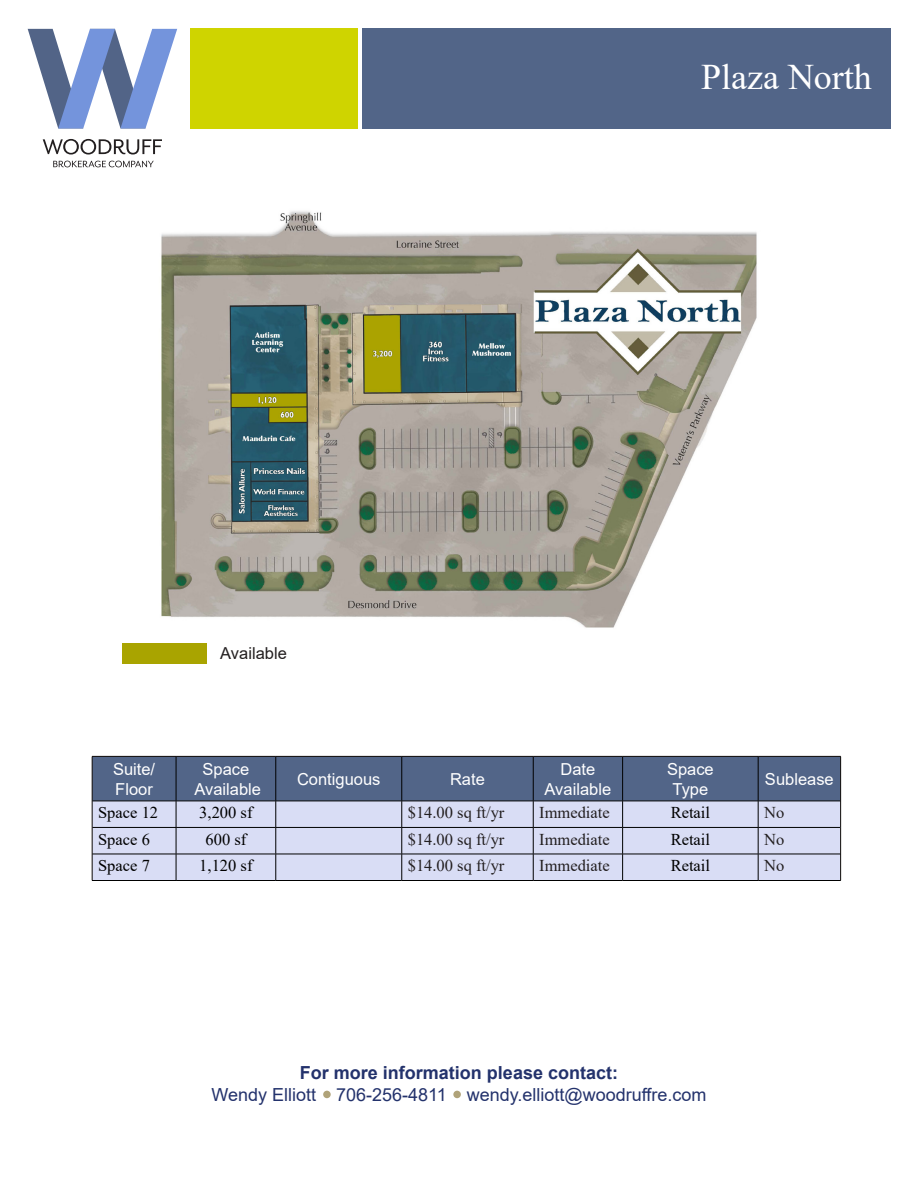
<style>
.page{position:relative;width:918px;height:1188px;background:#fff}
.page>*{position:absolute;margin:0;border:0;box-sizing:border-box;transform-origin:0 0}
.t1{font:36px "Times New Roman";color:#fff}
.t2{font:18px "Arial";color:#23326c}
.t3{font:700 18px "Arial";color:#23326c}
.t4{font:16.5px "Times New Roman";color:#231f20}
.t5{font:16.5px/19.8px "Arial";color:#fff}
.t6{font:16.5px "Times New Roman";color:#000}
.t7{font:16.5px "Arial";color:#231f20}
</style>
<div class="page">
<div style="left:363px;top:29px;width:528px;height:100px;background:#526588"></div>
<img style="left:161px;top:211px;width:596px;height:417px">
<svg style="left:92px;top:756px;width:749px;height:124px;background:#a1aac5"></svg>
<hr style="left:92px;top:880px;width:84px;height:1px;background:#000">
<hr style="left:176px;top:880px;width:100px;height:1px;background:#000">
<hr style="left:276px;top:880px;width:126px;height:1px;background:#000">
<hr style="left:402px;top:880px;width:131px;height:1px;background:#000">
<hr style="left:533px;top:880px;width:90px;height:1px;background:#000">
<hr style="left:623px;top:880px;width:135px;height:1px;background:#000">
<hr style="left:758px;top:880px;width:83px;height:1px;background:#000">
<div style="left:122px;top:644px;width:84px;height:20px;background:#a9a400"></div>
<div style="left:323px;top:1091px;width:8px;height:7px;background:#b0a379;border-radius:50%"></div>
<div style="left:453px;top:1091px;width:8px;height:7px;background:#b0a379;border-radius:50%"></div>
<div style="left:190px;top:29px;width:168px;height:100px;background:#cfd400"></div>
<svg style="left:28px;top:29px;width:149px;height:99px"></svg>
<svg style="left:43px;top:139px;width:119px;height:16px"></svg>
<svg style="left:53px;top:161px;width:101px;height:6px"></svg>
<p class="t1" style="left:701px;top:52px;width:172px">Plaza North</p>
<p class="t7" style="left:220px;top:642px;width:68px">Available</p>
<p class="t5" style="left:113px;top:759px;width:44px">Suite/<br>Floor</p>
<p class="t5" style="left:203px;top:759px;width:48px">Space</p>
<p class="t5" style="left:194px;top:779px;width:68px">Available</p>
<p class="t5" style="left:297px;top:769px;width:85px">Contiguous</p>
<p class="t5" style="left:450px;top:769px;width:36px">Rate</p>
<p class="t5" style="left:561px;top:759px;width:36px">Date</p>
<p class="t5" style="left:545px;top:779px;width:68px">Available</p>
<p class="t5" style="left:667px;top:759px;width:48px">Space</p>
<p class="t5" style="left:673px;top:779px;width:37px">Type</p>
<p class="t5" style="left:765px;top:769px;width:70px">Sublease</p>
<p class="t6" style="left:98px;top:801px;width:62px">Space 12</p>
<p class="t6" style="left:199px;top:801px;width:55px">3,200 sf</p>
<p class="t4" style="left:408px;top:801px;width:98px">$14.00 sq ft/yr</p>
<p class="t4" style="left:539px;top:801px;width:72px">Immediate</p>
<p class="t6" style="left:671px;top:801px;width:41px">Retail</p>
<p class="t4" style="left:764px;top:801px;width:22px">No</p>
<p class="t6" style="left:98px;top:828px;width:53px">Space 6</p>
<p class="t6" style="left:206px;top:828px;width:42px">600 sf</p>
<p class="t4" style="left:408px;top:828px;width:98px">$14.00 sq ft/yr</p>
<p class="t4" style="left:539px;top:828px;width:72px">Immediate</p>
<p class="t6" style="left:671px;top:828px;width:41px">Retail</p>
<p class="t4" style="left:764px;top:828px;width:22px">No</p>
<p class="t6" style="left:98px;top:854px;width:53px">Space 7</p>
<p class="t6" style="left:199px;top:854px;width:55px">1,120 sf</p>
<p class="t4" style="left:408px;top:854px;width:98px">$14.00 sq ft/yr</p>
<p class="t4" style="left:539px;top:854px;width:72px">Immediate</p>
<p class="t6" style="left:671px;top:854px;width:41px">Retail</p>
<p class="t4" style="left:764px;top:854px;width:22px">No</p>
<p class="t3" style="left:300px;top:1060px;width:320px">For more information please contact:</p>
<p class="t2" style="left:211px;top:1082px;width:497px">Wendy Elliott 706-256-4811 wendy.elliott@woodruffre.com</p>
</div>
